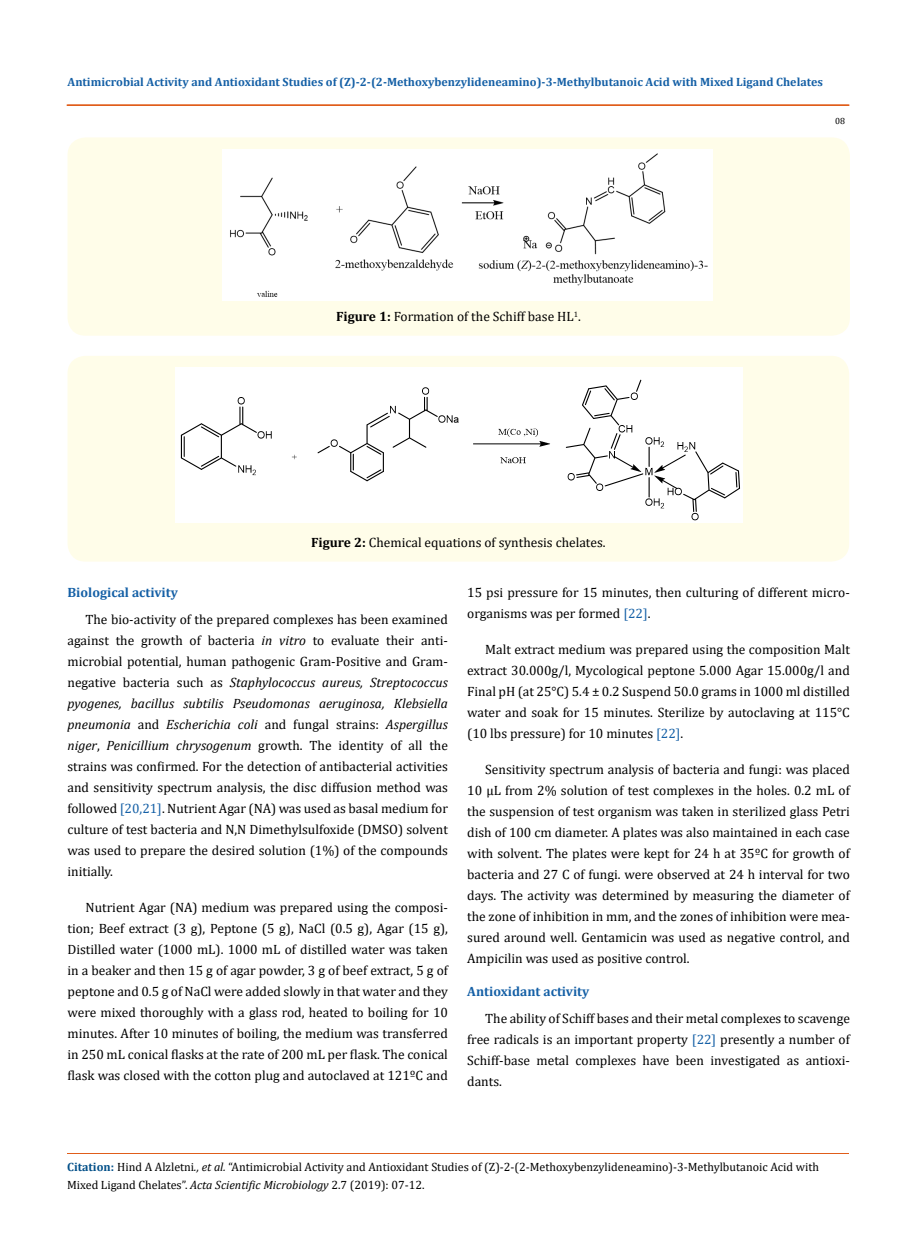
<style>
.page{position:relative;width:917px;height:1260px;background:#fff}
.page>*{position:absolute;margin:0;border:0;box-sizing:border-box;transform-origin:0 0}
.t1{font:13.5px/21px "Cambria";color:#000;text-align:justify}
.t2{font:700 13.5px "Cambria";color:#1560a6}
.t3{font:12px/18px "Cambria";color:#000}
.t4{font:700 12px "Cambria";color:#1560a6}
.t5{font:9px "Cambria";color:#000}
.s1{font-weight:700}
.s2{font-style:italic}
.s3{color:#1560a6}
.s4{font-weight:700;color:#035089}
</style>
<div class="page">
<hr style="left:67px;top:1154px;width:782px;height:1px;background:#e05d1a">
<div style="left:67px;top:137px;width:782px;height:199px;background:#fffde9;border-radius:18px"></div>
<div style="left:67px;top:356px;width:782px;height:206px;background:#fffde9;border-radius:18px"></div>
<img style="left:222px;top:149px;width:490px;height:151px">
<div style="left:175px;top:367px;width:567px;height:156px;background:#fff"></div>
<div style="left:67px;top:105px;width:782px;height:1px;border:1px solid #e05d1a"></div>
<p class="t4" style="left:67px;top:74px;width:756px">Antimicrobial Activity and Antioxidant Studies of (Z)-2-(2-Methoxybenzylideneamino)-3-Methylbutanoic Acid with Mixed Ligand Chelates</p>
<p class="t5" style="left:835px;top:116px;width:11px">08</p>
<p class="t1" style="left:336px;top:306px;width:246px"><span class="s1">Figure 1:</span> Formation of the Schiff base HL<sup>1</sup>.</p>
<p class="t1" style="left:311px;top:532px;width:296px"><span class="s1">Figure 2:</span> Chemical equations of synthesis chelates.</p>
<p class="t2" style="left:67px;top:583px;width:112px">Biological activity</p>
<p class="t1" style="left:67px;top:609px;width:382px;text-indent:18px">The bio-activity of the prepared complexes has been examined against the growth of bacteria <span class="s2">in vitro</span> to evaluate their anti&shy;microbial potential, human pathogenic Gram-Positive and Gram&shy;negative bacteria such as <span class="s2">Staphylococcus aureus, Streptococcus pyogenes, bacillus subtilis Pseudomonas aeruginosa, Klebsiella pneumonia</span> and <span class="s2">Escherichia coli</span> and fungal strains: <span class="s2">Aspergillus niger</span>, <span class="s2">Penicillium chrysogenum</span> growth. The identity of all the strains was confirmed. For the detection of antibacterial activities and sensitivity spectrum analysis, the disc diffusion method was followed <span class="s3">[20,21]</span>. Nutrient Agar (NA) was used as basal medium for culture of test bacteria and N,N Dimethylsulfoxide (DMSO) solvent was used to prepare the desired solution (1%) of the compounds initially.</p>
<p class="t1" style="left:67px;top:897px;width:382px;text-indent:18px">Nutrient Agar (NA) medium was prepared using the composi&shy;tion; Beef extract (3 g), Peptone (5 g), NaCl (0.5 g), Agar (15 g), Distilled water (1000 mL). 1000 mL of distilled water was taken in a beaker and then 15 g of agar powder, 3 g of beef extract, 5 g of peptone and 0.5 g of NaCl were added slowly in that water and they were mixed thoroughly with a glass rod, heated to boiling for 10 minutes. After 10 minutes of boiling, the medium was transferred in 250 mL conical flasks at the rate of 200 mL per flask. The conical flask was closed with the cotton plug and autoclaved at 121ºC and</p>
<p class="t1" style="left:467px;top:582px;width:384px">15 psi pressure for 15 minutes, then culturing of different micro&shy;organisms was per formed <span class="s3">[22]</span>.</p>
<p class="t1" style="left:467px;top:639px;width:384px;text-indent:18px">Malt extract medium was prepared using the composition Malt extract 30.000g/l, Mycological peptone 5.000 Agar 15.000g/l and Final pH (at 25°C) 5.4 ± 0.2 Suspend 50.0 grams in 1000 ml distilled water and soak for 15 minutes. Sterilize by autoclaving at 115°C (10 lbs pressure) for 10 minutes <span class="s3">[22]</span>.</p>
<p class="t1" style="left:467px;top:759px;width:384px;text-indent:18px">Sensitivity spectrum analysis of bacteria and fungi: was placed 10 µL from 2% solution of test complexes in the holes. 0.2 mL of the suspension of test organism was taken in sterilized glass Petri dish of 100 cm diameter. A plates was also maintained in each case with solvent. The plates were kept for 24 h at 35ºC for growth of bacteria and 27 C of fungi. were observed at 24 h interval for two days. The activity was determined by measuring the diameter of the zone of inhibition in mm, and the zones of inhibition were mea&shy;sured around well. Gentamicin was used as negative control, and Ampicilin was used as positive control.</p>
<p class="t2" style="left:467px;top:982px;width:124px">Antioxidant activity</p>
<p class="t1" style="left:467px;top:1008px;width:384px;text-indent:18px">The ability of Schiff bases and their metal complexes to scavenge free radicals is an important property <span class="s3">[22]</span> presently a number of Schiff-base metal complexes have been investigated as antioxi&shy;dants.</p>
<p class="t3" style="left:67px;top:1158px;width:753px"><span class="s4">Citation:</span> Hind A Alzletni<span class="s2">., et al.</span> “Antimicrobial Activity and Antioxidant Studies of (Z)-2-(2-Methoxybenzylideneamino)-3-Methylbutanoic Acid with<br>Mixed Ligand Chelates”. <span class="s2">Acta Scientific Microbiology</span> 2.7 (2019): 07-12.</p>
</div>
